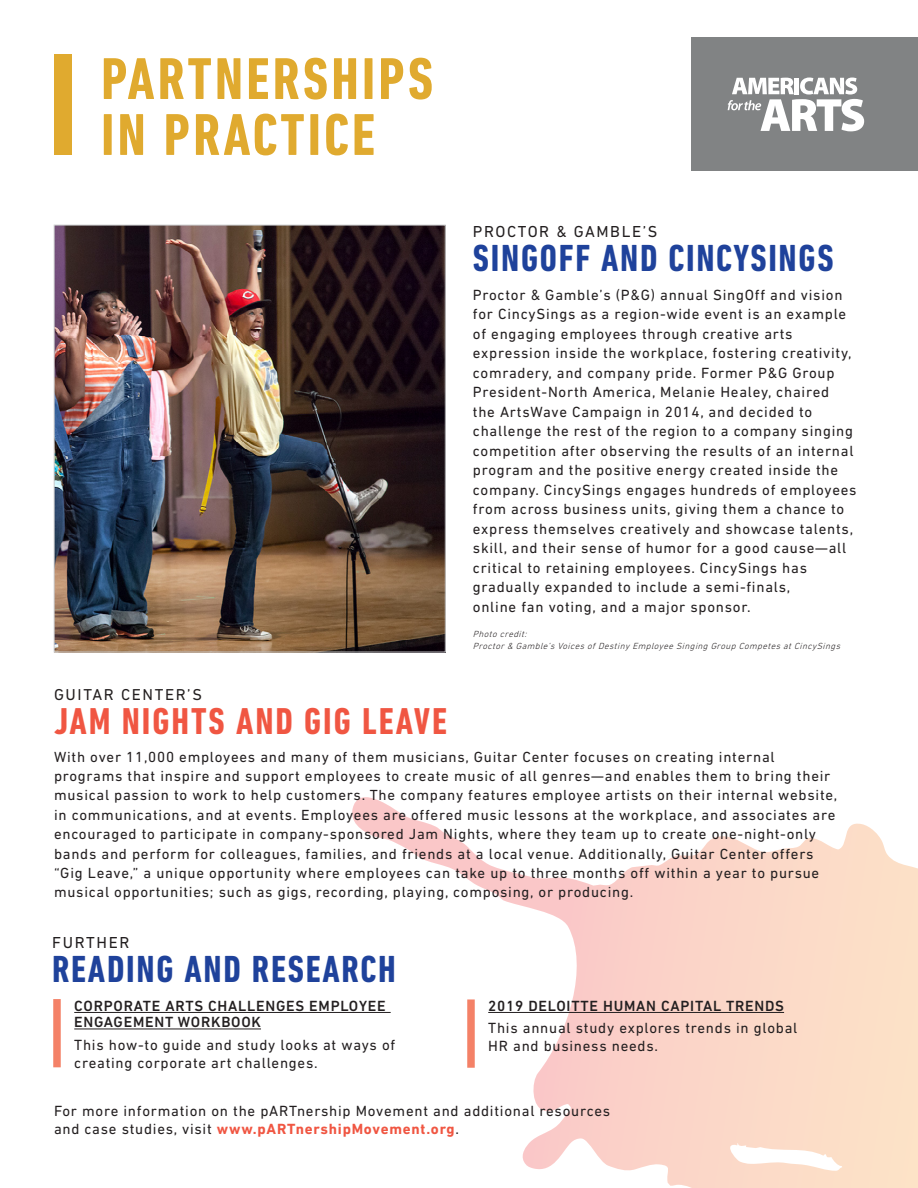
<style>
.page{position:relative;width:918px;height:1188px;background:#fff}
.page>*{position:absolute;margin:0;border:0;box-sizing:border-box;transform-origin:0 0}
.t1{font:700 condensed 60px/55.9px "DIN Next LT Pro";letter-spacing:.05em;color:#e0aa2f}
.t2{font:700 condensed 38.4px "DIN Next LT Pro";letter-spacing:.045em;color:#1f429b}
.t3{font:700 condensed 38.1px "DIN Next LT Pro";letter-spacing:.05em;color:#f05642}
.t4{font:16.2px "DIN Next LT Pro";letter-spacing:.1em;color:#231f20}
.t5{font:16.05px "DIN Next LT Pro";letter-spacing:.1em;color:#231f20}
.t6{font:15px/19.5px "DIN Next LT Pro";letter-spacing:.05em;color:#231f20}
.t7{font:500 15px/16.5px "DIN Next LT Pro";letter-spacing:.05em;color:#231f20}
.t8{font:14.85px/19.4px "DIN Next LT Pro";letter-spacing:.05em;color:#231f20}
.t9{font:italic 300 9px/12px "DIN Next LT Pro";color:#231f20}
.s1{font-weight:700;color:#f05642}
</style>
<div class="page">
<div style="left:54px;top:54px;width:17px;height:101px;background:#e0aa2f"></div>
<svg style="left:352px;top:805px;width:566px;height:383px"></svg>
<hr style="left:74px;top:1012px;width:317px;height:1px;background:#231f20">
<hr style="left:74px;top:1029px;width:187px;height:1px;background:#231f20">
<hr style="left:488px;top:1012px;width:296px;height:1px;background:#231f20">
<img style="left:56px;top:227px;width:388px;height:423px">
<div style="left:53px;top:999px;width:8px;height:68px;background:#f48167"></div>
<div style="left:467px;top:999px;width:8px;height:69px;background:#f48167"></div>
<div style="left:692px;top:38px;width:226px;height:133px;background:#818384"></div>
<svg style="left:728px;top:78px;width:136px;height:53px"></svg>
<h1 class="t1" style="left:101px;top:51px;width:334px">PARTNERSHIPS<br>IN PRACTICE</h1>
<p class="t4" style="left:473px;top:222px;width:186px">PROCTOR &amp; GAMBLE’S</p>
<h2 class="t2" style="left:473px;top:236px;width:362px">SINGOFF AND CINCYSINGS</h2>
<p class="t6" style="left:473px;top:285px;width:385px">Proctor &amp; Gamble’s (P&amp;G) annual SingOff and vision for CincySings as a region-wide event is an example of engaging employees through creative arts expression inside the workplace, fostering creativity, comradery, and company pride. Former P&amp;G Group President-North America, Melanie Healey, chaired<br>the ArtsWave Campaign in 2014, and decided to challenge the rest of the region to a company singing competition after observing the results of an internal program and the positive energy created inside the company. CincySings engages hundreds of employees from across business units, giving them a chance to express themselves creatively and showcase talents, skill, and their sense of humor for a good cause—all critical to retaining employees. CincySings has gradually expanded to include a semi-finals,<br>online fan voting, and a major sponsor.</p>
<p class="t9" style="left:473px;top:628px;width:371px">Photo credit:<br>Proctor&amp; Gamble’s Voices ofDestiny Employee Singing Group Competes atCincySings</p>
<p class="t5" style="left:54px;top:685px;width:149px">GUITAR CENTER’S</p>
<h3 class="t3" style="left:54px;top:699px;width:395px">JAM NIGHTS AND GIG LEAVE</h3>
<p class="t8" style="left:54px;top:747px;width:785px">With over 11,000 employees and many of them musicians, Guitar Center focuses on creating internal programs that inspire and support employees to create music of all genres—and enables them to bring their musical passion to work to help customers. The company features employee artists on their internal website, in communications, and at events. Employees are offered music lessons at the workplace, and associates are encouraged to participate in company-sponsored Jam Nights, where they team up to create one-night-only bands and perform for colleagues, families, and friends at a local venue. Additionally, Guitar Center offers “Gig Leave,” a unique opportunity where employees can take up to three months off within a year to pursue musical opportunities; such as gigs, recording, playing, composing, or producing.</p>
<p class="t4" style="left:52px;top:933px;width:79px">FURTHER</p>
<h2 class="t2" style="left:52px;top:947px;width:345px">READING AND RESEARCH</h2>
<p class="t7" style="left:74px;top:998px;width:313px">CORPORATE ARTS CHALLENGES EMPLOYEE<br>ENGAGEMENT WORKBOOK</p>
<p class="t6" style="left:74px;top:1036px;width:323px;line-height:18px">This how-to guide and study looks at ways of creating corporate art challenges.</p>
<p class="t7" style="left:488px;top:998px;width:297px">2019 DELOITTE HUMAN CAPITAL TRENDS</p>
<p class="t6" style="left:488px;top:1019px;width:311px;line-height:18px">This annual study explores trends in global<br>HR and business needs.</p>
<p class="t6" style="left:54px;top:1102px;width:558px;line-height:18px">For more information on the pARTnership Movement and additional resources and case studies, visit <span class="s1">www.pARTnershipMovement.org</span>.</p>
</div>
